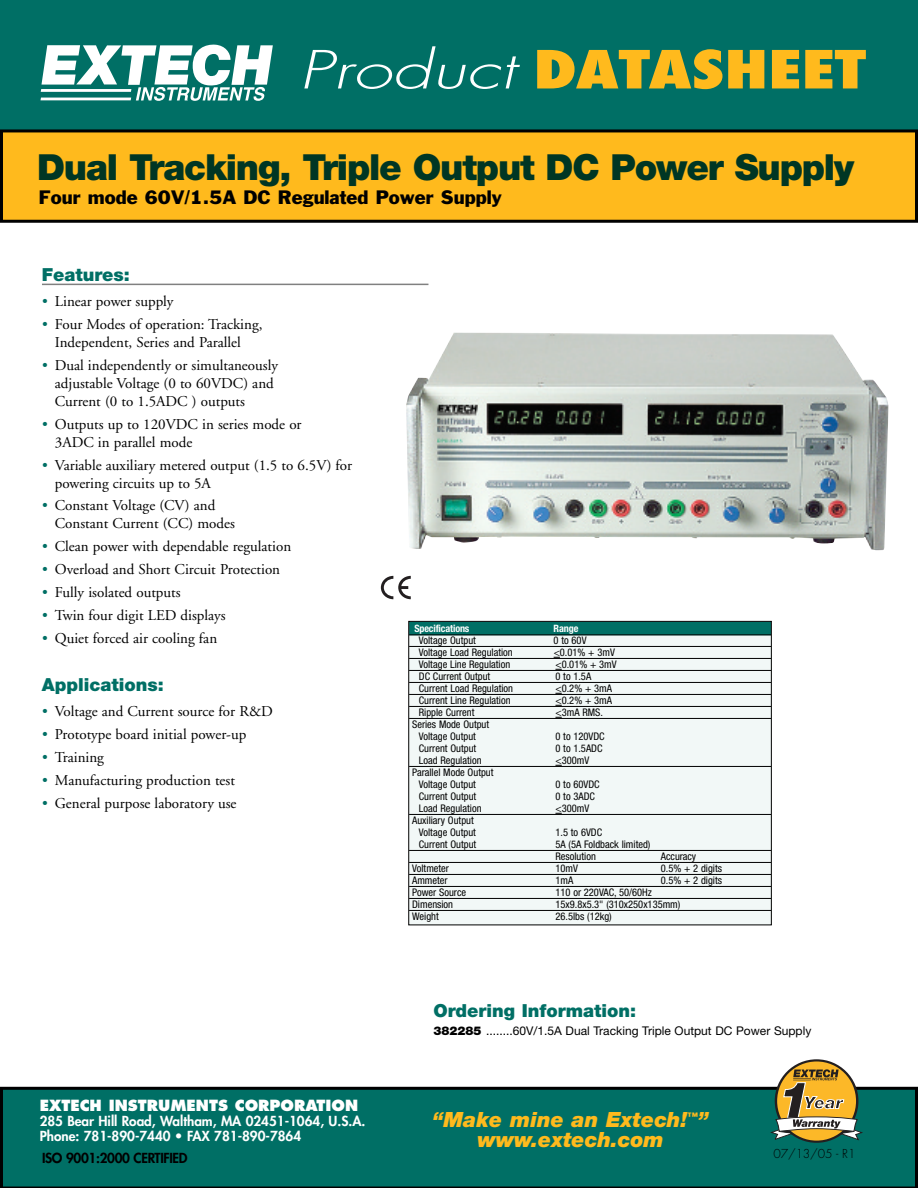
<style>
.page{position:relative;width:918px;height:1188px;background:#fff}
.page>*{position:absolute;margin:0;border:0;box-sizing:border-box;transform-origin:0 0}
.t1{font:800 condensed 51.15px "Futura";color:#ffba1d;scale:1.4 1}
.t2{font:900 36px "Helvetica Neue";letter-spacing:-.035em;color:#003624}
.t3{font:italic 900 21px/19.5px "Helvetica Neue";color:#ffba1d;text-align:center}
.t4{font:900 18px "Helvetica Neue";color:#006f65}
.t5{font:18px "Franklin Gothic";color:#000}
.t6{font:15px/18px "Adobe Garamond";color:#000}
.t7{font:800 15px "Futura";color:#fff}
.t8{font:800 13.5px/15px "Futura";color:#fff}
.t9{font:800 13.5px "Futura";letter-spacing:-.025em;color:#000}
.t10{font:12px "Helvetica Neue";color:#000}
.t11{font:300 12px "Futura";letter-spacing:-.015em;color:#000}
.t12{font:condensed 10.5px/12px "Helvetica Neue";color:#000}
.t13{font:700 condensed 10.2px "Helvetica Neue";letter-spacing:-.015em;color:#fff}
.s1{font-weight:300;font-style:italic;font-stretch:normal;color:#fff}
.s2{color:#006f65}
.s3{font-weight:900}
</style>
<div class="page">
<hr style="left:42px;top:284px;width:386px;height:1px;background:#808080">
<div style="left:0;top:0;width:918px;height:129px;background:#006f65"></div>
<svg style="left:41px;top:45px;width:232px;height:56px"></svg>
<div style="left:2px;top:131px;width:914px;height:90px;background:#ffba1d"></div>
<div style="left:0;top:129px;width:918px;height:94px;border:3px solid #000"></div>
<div style="left:409px;top:621px;width:362px;height:304px;background:#f2f8f7"></div>
<div style="left:409px;top:622px;width:362px;height:13px;background:#006f65"></div>
<hr style="left:409px;top:634px;width:362px;height:1px;background:#000">
<hr style="left:409px;top:646px;width:362px;height:1px;background:#000">
<hr style="left:409px;top:658px;width:362px;height:1px;background:#000">
<hr style="left:409px;top:670px;width:362px;height:1px;background:#000">
<hr style="left:409px;top:682px;width:362px;height:1px;background:#000">
<hr style="left:409px;top:694px;width:362px;height:1px;background:#000">
<hr style="left:409px;top:706px;width:362px;height:1px;background:#000">
<hr style="left:409px;top:718px;width:362px;height:1px;background:#000">
<hr style="left:409px;top:766px;width:362px;height:1px;background:#000">
<hr style="left:409px;top:814px;width:362px;height:1px;background:#000">
<hr style="left:409px;top:850px;width:362px;height:1px;background:#000">
<hr style="left:409px;top:862px;width:362px;height:1px;background:#000">
<hr style="left:409px;top:874px;width:362px;height:1px;background:#000">
<hr style="left:409px;top:886px;width:362px;height:1px;background:#000">
<hr style="left:409px;top:898px;width:362px;height:1px;background:#000">
<hr style="left:409px;top:910px;width:362px;height:1px;background:#000">
<div style="left:408px;top:621px;width:364px;height:304px;border:1px solid #000"></div>
<img style="left:406px;top:332px;width:483px;height:218px">
<div style="left:0;top:1087px;width:918px;height:101px;background:#006f65"></div>
<svg style="left:776px;top:1060px;width:81px;height:82px"></svg>
<svg style="left:770px;top:1069px;width:93px;height:71px"></svg>
<svg style="left:381px;top:576px;width:30px;height:23px"></svg>
<h1 class="t1" style="left:299px;top:41px;width:407px"><span class="s1">Product</span> DATASHEET</h1>
<h2 class="t2" style="left:37px;top:154px;width:819px">Dual Tracking, Triple Output DC Power Supply</h2>
<p class="t5" style="left:39px;top:191px;width:465px">Four mode 60V/1.5A DC Regulated Power Supply</p>
<p class="t4" style="left:42px;top:268px;width:90px">Features:</p>
<p class="t6" style="left:42px;top:294px;width:133px"><span class="s2">•</span> Linear power supply</p>
<p class="t6" style="left:55px;top:317px;width:209px;text-indent:-13px"><span class="s2">•</span> Four Modes of operation: Tracking,<br>Independent, Series and Parallel</p>
<p class="t6" style="left:55px;top:357px;width:225px;text-indent:-13px"><span class="s2">•</span> Dual independently or simultaneously adjustable Voltage (0 to 60VDC) and<br>Current (0 to 1.5ADC ) outputs</p>
<p class="t6" style="left:55px;top:416px;width:248px;text-indent:-13px"><span class="s2">•</span> Outputs up to 120VDC in series mode or<br>3ADC in parallel mode</p>
<p class="t6" style="left:55px;top:457px;width:299px;text-indent:-13px"><span class="s2">•</span> Variable auxiliary metered output (1.5 to 6.5V) for powering circuits up to 5A</p>
<p class="t6" style="left:55px;top:498px;width:182px;text-indent:-13px"><span class="s2">•</span> Constant Voltage (CV) and<br>Constant Current (CC) modes</p>
<p class="t6" style="left:42px;top:539px;width:250px"><span class="s2">•</span> Clean power with dependable regulation</p>
<p class="t6" style="left:42px;top:562px;width:239px"><span class="s2">•</span> Overload and Short Circuit Protection</p>
<p class="t6" style="left:42px;top:585px;width:140px"><span class="s2">•</span> Fully isolated outputs</p>
<p class="t6" style="left:42px;top:607px;width:185px"><span class="s2">•</span> Twin four digit LED displays</p>
<p class="t6" style="left:42px;top:630px;width:177px"><span class="s2">•</span> Quiet forced air cooling fan</p>
<p class="t4" style="left:42px;top:678px;width:124px">Applications:</p>
<p class="t6" style="left:42px;top:704px;width:232px"><span class="s2">•</span> Voltage and Current source for R&amp;D</p>
<p class="t6" style="left:42px;top:726px;width:206px"><span class="s2">•</span> Prototype board initial power-up</p>
<p class="t6" style="left:42px;top:749px;width:63px"><span class="s2">•</span> Training</p>
<p class="t6" style="left:42px;top:772px;width:194px"><span class="s2">•</span> Manufacturing production test</p>
<p class="t6" style="left:42px;top:795px;width:196px"><span class="s2">•</span> General purpose laboratory use</p>
<p class="t13" style="left:414px;top:622px;width:57px">Specifications</p>
<p class="t13" style="left:554px;top:622px;width:26px">Range</p>
<p class="t12" style="left:419px;top:635px;width:59px">Voltage Output</p>
<p class="t12" style="left:554px;top:635px;width:34px">0 to 60V</p>
<p class="t12" style="left:419px;top:647px;width:95px">Voltage Load Regulation</p>
<p class="t12" style="left:554px;top:647px;width:63px">&lt;0.01% + 3mV</p>
<p class="t12" style="left:419px;top:659px;width:93px">Voltage Line Regulation</p>
<p class="t12" style="left:555px;top:659px;width:63px">&lt;0.01% + 3mV</p>
<p class="t12" style="left:419px;top:671px;width:73px">DC Current Output</p>
<p class="t12" style="left:555px;top:671px;width:37px">0 to 1.5A</p>
<p class="t12" style="left:419px;top:683px;width:96px">Current Load Regulation</p>
<p class="t12" style="left:556px;top:683px;width:58px">&lt;0.2% + 3mA</p>
<p class="t12" style="left:419px;top:695px;width:93px">Current Line Regulation</p>
<p class="t12" style="left:555px;top:695px;width:58px">&lt;0.2% + 3mA</p>
<p class="t12" style="left:419px;top:707px;width:57px">Ripple Current</p>
<p class="t12" style="left:555px;top:707px;width:49px">&lt;3mA RMS.</p>
<p class="t12" style="left:419px;top:719px;width:72px;text-indent:-7px">Series Mode Output<br>Voltage Output</p>
<p class="t12" style="left:556px;top:731px;width:51px">0 to 120VDC</p>
<p class="t12" style="left:419px;top:743px;width:59px">Current Output</p>
<p class="t12" style="left:555px;top:743px;width:49px">0 to 1.5ADC</p>
<p class="t12" style="left:419px;top:755px;width:64px">Load Regulation</p>
<p class="t12" style="left:555px;top:755px;width:35px">&lt;300mV</p>
<p class="t12" style="left:419px;top:767px;width:76px;text-indent:-7px">Parallel Mode Output<br>Voltage Output</p>
<p class="t12" style="left:556px;top:779px;width:46px">0 to 60VDC</p>
<p class="t12" style="left:419px;top:791px;width:59px">Current Output</p>
<p class="t12" style="left:555px;top:791px;width:41px">0 to 3ADC</p>
<p class="t12" style="left:419px;top:803px;width:64px">Load Regulation</p>
<p class="t12" style="left:556px;top:803px;width:35px">&lt;300mV</p>
<p class="t12" style="left:412px;top:815px;width:65px;text-align:right">Auxiliary Output<br>Voltage Output</p>
<p class="t12" style="left:556px;top:827px;width:48px">1.5 to 6VDC</p>
<p class="t12" style="left:419px;top:839px;width:59px">Current Output</p>
<p class="t12" style="left:555px;top:839px;width:97px">5A (5A Foldback limited)<br>Resolution</p>
<p class="t12" style="left:661px;top:851px;width:37px">Accuracy</p>
<p class="t12" style="left:412px;top:863px;width:38px">Voltmeter</p>
<p class="t12" style="left:555px;top:863px;width:24px">10mV</p>
<p class="t12" style="left:661px;top:863px;width:63px">0.5% + 2 digits</p>
<p class="t12" style="left:412px;top:875px;width:37px">Ammeter</p>
<p class="t12" style="left:555px;top:875px;width:19px">1mA</p>
<p class="t12" style="left:661px;top:875px;width:63px">0.5% + 2 digits</p>
<p class="t12" style="left:412px;top:887px;width:55px">Power Source</p>
<p class="t12" style="left:555px;top:887px;width:98px">110 or 220VAC, 50/60Hz</p>
<p class="t12" style="left:412px;top:899px;width:43px">Dimension</p>
<p class="t12" style="left:555px;top:899px;width:126px">15x9.8x5.3" (310x250x135mm)</p>
<p class="t12" style="left:412px;top:911px;width:28px">Weight</p>
<p class="t12" style="left:555px;top:911px;width:58px">26.5lbs (12kg)</p>
<p class="t4" style="left:433px;top:1004px;width:204px">Ordering Information:</p>
<p class="t10" style="left:433px;top:1027px;width:379px"><span class="s3">382285</span> ........60V/1.5A Dual Tracking Triple Output DC Power Supply</p>
<p class="t7" style="left:40px;top:1099px;width:320px">EXTECH INSTRUMENTS CORPORATION</p>
<p class="t8" style="left:40px;top:1115px;width:327px">285 Bear Hill Road, Waltham, MA 02451-1064, U.S.A.<br>Phone: 781-890-7440 • FAX 781-890-7864</p>
<p class="t9" style="left:42px;top:1152px;width:147px">ISO 9001:2000 CERTIFIED</p>
<p class="t11" style="left:774px;top:1148px;width:83px">07/13/05 - R1</p>
<h3 class="t3" style="left:433px;top:1112px;width:278px">“Make mine an Extech!<sup>™</sup>” www.extech.com</h3>
</div>
